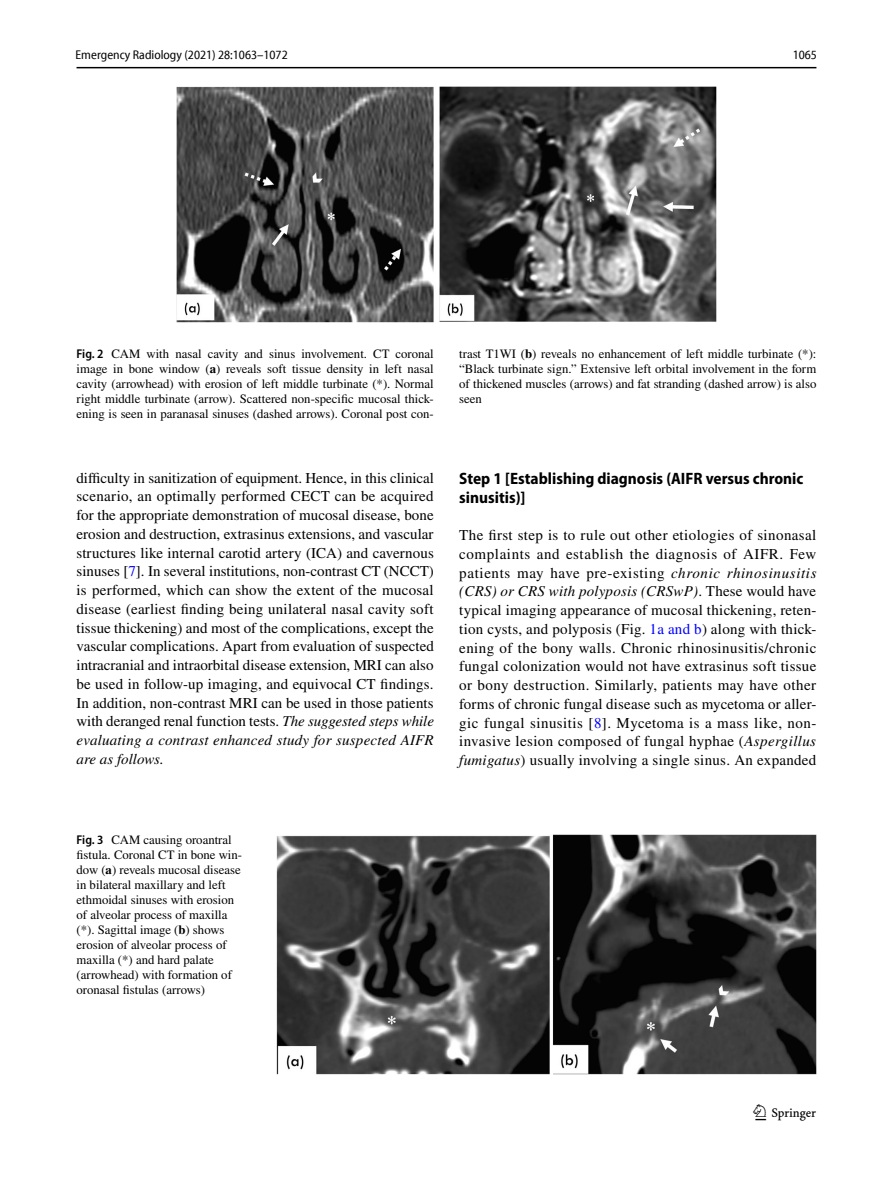
<style>
.page{position:relative;width:893px;height:1187px;background:#fff}
.page>*{position:absolute;margin:0;border:0;box-sizing:border-box;transform-origin:0 0}
.t1{font:22.5px "Springnew Regular 3";color:#000}
.t2{font:700 semi-condensed 16.5px/18.8px "Myriad Pro";color:#000}
.t3{font:15px/18.8px "STIX";letter-spacing:.005em;color:#000;text-align:justify}
.t4{font:12.75px/15px "STIX";color:#000;text-align:justify}
.t5{font:semi-condensed 12.75px "Myriad Pro Unic";color:#000}
.s1{font-family:"Myriad Pro";font-weight:600;font-stretch:semi-condensed}
.s2{font-weight:700}
.s3{color:#00f}
.s4{font-style:italic}
</style>
<div class="page">
<hr style="left:77px;top:67px;width:739px;height:1px;background:#000">
<img style="left:176px;top:87px;width:540px;height:235px">
<img style="left:276px;top:834px;width:540px;height:239px">
<p class="t5" style="left:76px;top:50px;width:214px">Emergency Radiology (2021) 28:1063–1072</p>
<p class="t5" style="left:793px;top:50px;width:26px">1065</p>
<p class="t4" style="left:77px;top:346px;width:359px"><span class="s1">Fig. 2</span> CAM with nasal cavity and sinus involvement. CT coronal image in bone window (<span class="s2">a</span>) reveals soft tissue density in left nasal cavity (arrowhead) with erosion of left middle turbinate (*). Normal right middle turbinate (arrow). Scattered non-specific mucosal thick&shy;ening is seen in paranasal sinuses (dashed arrows). Coronal post con-</p>
<p class="t4" style="left:459px;top:346px;width:359px">trast T1WI (<span class="s2">b</span>) reveals no enhancement of left middle turbinate (*): “Black turbinate sign.” Extensive left orbital involvement in the form of thickened muscles (arrows) and fat stranding (dashed arrow) is also seen</p>
<p class="t3" style="left:77px;top:469px;width:359px">difficulty in sanitization of equipment. Hence, in this clinical scenario, an optimally performed CECT can be acquired for the appropriate demonstration of mucosal disease, bone erosion and destruction, extrasinus extensions, and vascular structures like internal carotid artery (ICA) and cavernous sinuses [<span class="s3">7</span>]. In several institutions, non-contrast CT (NCCT) is performed, which can show the extent of the mucosal disease (earliest finding being unilateral nasal cavity soft tissue thickening) and most of the complications, except the vascular complications. Apart from evaluation of suspected intracranial and intraorbital disease extension, MRI can also be used in follow-up imaging, and equivocal CT findings.<br>In addition, non-contrast MRI can be used in those patients with deranged renal function tests. <span class="s4">The suggested steps while evaluating a contrast enhanced study for suspected AIFR are as follows.</span></p>
<p class="t2" style="left:459px;top:469px;width:346px">Step 1 [Establishing diagnosis (AIFR versus chronic sinusitis)]</p>
<p class="t3" style="left:459px;top:526px;width:359px">The first step is to rule out other etiologies of sinonasal complaints and establish the diagnosis of AIFR. Few patients may have pre-existing <span class="s4">chronic rhinosinusitis (CRS) or CRS with polyposis (CRSwP)</span>. These would have typical imaging appearance of mucosal thickening, reten&shy;tion cysts, and polyposis (Fig. <span class="s3">1a and b</span>) along with thick&shy;ening of the bony walls. Chronic rhinosinusitis/chronic fungal colonization would not have extrasinus soft tissue or bony destruction. Similarly, patients may have other forms of chronic fungal disease such as mycetoma or aller&shy;gic fungal sinusitis [<span class="s3">8</span>]. Mycetoma is a mass like, non&shy;invasive lesion composed of fungal hyphae (<span class="s4">Aspergillus fumigatus</span>) usually involving a single sinus. An expanded</p>
<p class="t4" style="left:77px;top:833px;width:167px;text-align:left"><span class="s1">Fig. 3</span> CAM causing oroantral fistula. Coronal CT in bone win&shy;dow (<span class="s2">a</span>) reveals mucosal disease in bilateral maxillary and left ethmoidal sinuses with erosion of alveolar process of maxilla (*). Sagittal image (<span class="s2">b</span>) shows erosion of alveolar process of maxilla (*) and hard palate (arrowhead) with formation of oronasal fistulas (arrows)</p>
<h1 class="t1" style="left:755px;top:1104px;width:62px">1 3</h1>
</div>
